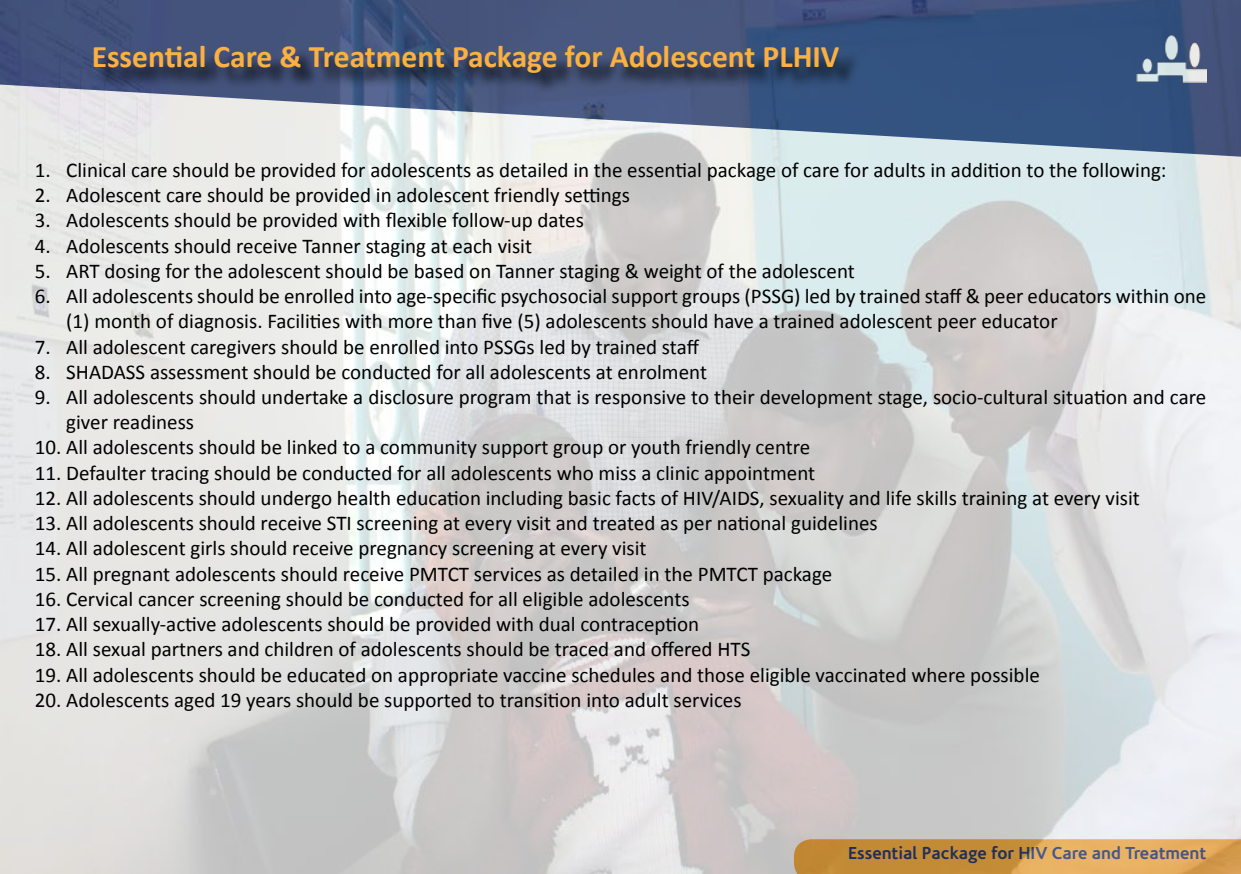
<style>
.page{position:relative;width:1241px;height:874px;background:#fff}
.page>*{position:absolute;margin:0;border:0;box-sizing:border-box;transform-origin:0 0}
.t1{font:700 31.5px "Calibri";color:#fbb040}
.t2{font:21px/25.2px "Calibri";color:#000}
.t3{font:700 17.5px "Corisande";color:#223771}
</style>
<div class="page">
<img style="left:0;top:0;width:1240px;height:873px">
<div style="left:96px;top:48px;width:764px;height:46px;background:#000;opacity:.75"></div>
<h1 class="t1" style="left:92px;top:36px;width:749px">Essential Care &amp; Treatment Package for Adolescent PLHIV</h1>
<p class="t2" style="left:35px;top:157px;width:1133px">1. Clinical care should be provided for adolescents as detailed in the essential package of care for adults in addition to the following:</p>
<p class="t2" style="left:35px;top:183px;width:596px">2. Adolescent care should be provided in adolescent friendly settings</p>
<p class="t2" style="left:35px;top:208px;width:550px">3. Adolescents should be provided with flexible follow-up dates</p>
<p class="t2" style="left:35px;top:233px;width:499px">4. Adolescents should receive Tanner staging at each visit</p>
<p class="t2" style="left:35px;top:258px;width:821px">5. ART dosing for the adolescent should be based on Tanner staging &amp; weight of the adolescent</p>
<p class="t2" style="left:66px;top:283px;width:1141px;text-indent:-31px">6. All adolescents should be enrolled into age-specific psychosocial support groups (PSSG) led by trained staff &amp; peer educators within one (1) month of diagnosis. Facilities with more than five (5) adolescents should have a trained adolescent peer educator</p>
<p class="t2" style="left:35px;top:334px;width:665px">7. All adolescent caregivers should be enrolled into PSSGs led by trained staff</p>
<p class="t2" style="left:35px;top:359px;width:673px">8. SHADASS assessment should be conducted for all adolescents at enrolment</p>
<p class="t2" style="left:66px;top:384px;width:1141px;text-indent:-31px">9. All adolescents should undertake a disclosure program that is responsive to their development stage, socio-cultural situation and care giver readiness</p>
<p class="t2" style="left:35px;top:435px;width:777px">10. All adolescents should be linked to a community support group or youth friendly centre</p>
<p class="t2" style="left:35px;top:460px;width:782px">11. Defaulter tracing should be conducted for all adolescents who miss a clinic appointment</p>
<p class="t2" style="left:35px;top:485px;width:1106px">12. All adolescents should undergo health education including basic facts of HIV/AIDS, sexuality and life skills training at every visit</p>
<p class="t2" style="left:35px;top:510px;width:844px">13. All adolescents should receive STI screening at every visit and treated as per national guidelines</p>
<p class="t2" style="left:35px;top:535px;width:613px">14. All adolescent girls should receive pregnancy screening at every visit</p>
<p class="t2" style="left:35px;top:561px;width:798px">15. All pregnant adolescents should receive PMTCT services as detailed in the PMTCT package</p>
<p class="t2" style="left:35px;top:586px;width:656px">16. Cervical cancer screening should be conducted for all eligible adolescents</p>
<p class="t2" style="left:35px;top:611px;width:666px">17. All sexually-active adolescents should be provided with dual contraception</p>
<p class="t2" style="left:35px;top:636px;width:717px">18. All sexual partners and children of adolescents should be traced and offered HTS</p>
<p class="t2" style="left:35px;top:661px;width:1006px">19. All adolescents should be educated on appropriate vaccine schedules and those eligible vaccinated where possible</p>
<p class="t2" style="left:35px;top:687px;width:708px">20. Adolescents aged 19 years should be supported to transition into adult services</p>
<p class="t3" style="left:848px;top:842px;width:359px">Essential Package for HIV Care and Treatment</p>
</div>
